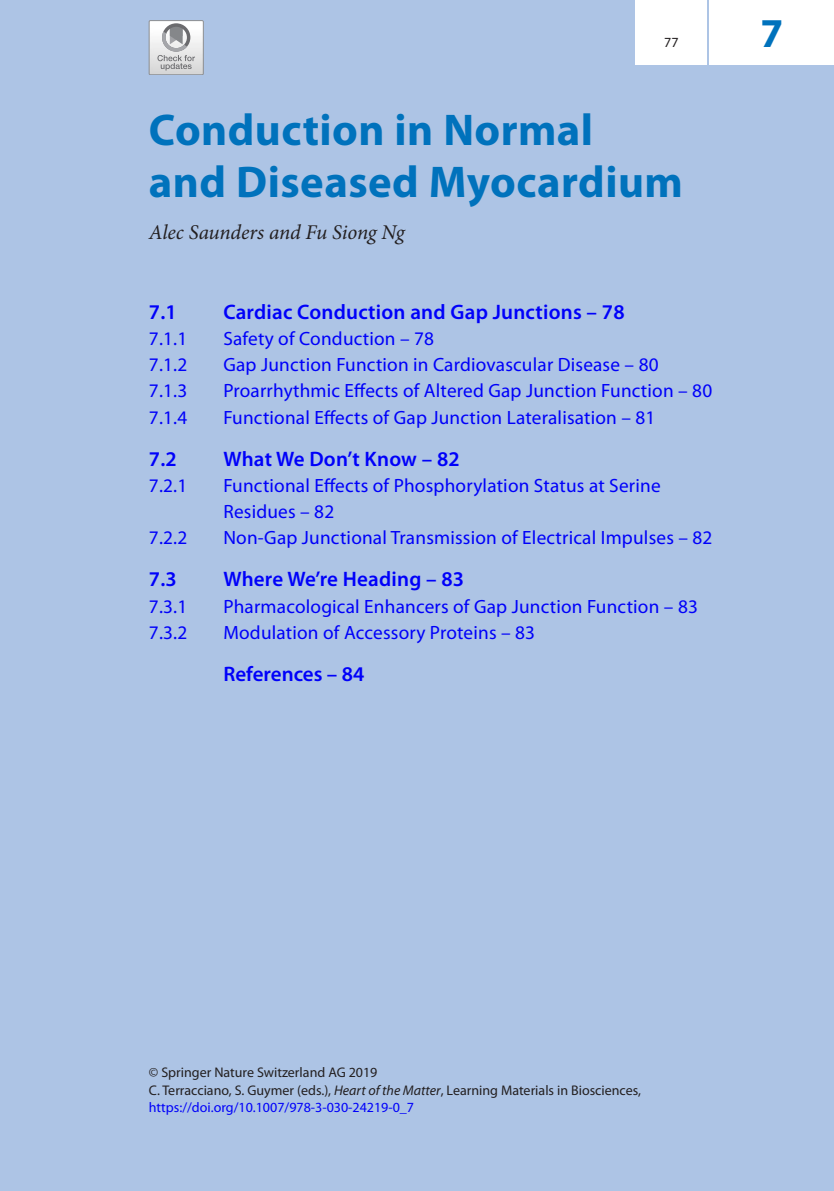
<style>
.page{position:relative;width:834px;height:1191px;background:#fff}
.page>*{position:absolute;margin:0;border:0;box-sizing:border-box;transform-origin:0 0}
.t1{font:700 44.62px/52.5px "Qttnlq Myriad Pro";letter-spacing:.01em;color:#0072bc}
.t2{font:700 41.12px "Qttnlq Myriad Pro";color:#0072bc}
.t3{font:600 21px "Jxkfmc Myriad Pro";letter-spacing:.01em;color:#0000fa}
.t4{font:italic 21px "Vbfjkp Minion Pro";letter-spacing:-.01em;color:#231f20}
.t5{font:19.25px/26.2px "Dkfwvw Myriad Pro";letter-spacing:.01em;color:#0000fa}
.t6{font:14px/17.5px "Dkfwvw Myriad Pro";color:#231f20}
.s1{font-family:"Dcmmwn Myriad Pro";font-style:italic}
.s2{color:#0000fa}
</style>
<div class="page">
<div style="left:0;top:0;width:833px;height:1191px;background:#adc4e5"></div>
<div style="left:635px;top:0;width:72px;height:64px;background:#fff"></div>
<div style="left:709px;top:0;width:124px;height:64px;background:#fff"></div>
<img style="left:151px;top:22px;width:50px;height:51px">
<div style="left:149px;top:20px;width:54px;height:55px;border:1px solid #8c8e91"></div>
<svg style="left:157px;top:23px;width:38px;height:48px;background:#c6c6c7"></svg>
<p class="t6" style="left:664px;top:33px;width:16px">77</p>
<h1 class="t1" style="left:149px;top:102px;width:535px">Conduction in Normal<br>and Diseased Myocardium</h1>
<p class="t4" style="left:149px;top:218px;width:257px">Alec Saunders and Fu Siong Ng</p>
<p class="t3" style="left:149px;top:298px;width:29px">7.1</p>
<p class="t3" style="left:223px;top:298px;width:402px">Cardiac Conduction and Gap Junctions – 78</p>
<p class="t5" style="left:149px;top:325px;width:40px">7.1.1</p>
<p class="t5" style="left:223px;top:325px;width:212px">Safety of Conduction – 78</p>
<p class="t5" style="left:149px;top:351px;width:40px">7.1.2</p>
<p class="t5" style="left:223px;top:351px;width:436px">Gap Junction Function in Cardiovascular Disease – 80</p>
<p class="t5" style="left:149px;top:377px;width:40px">7.1.3</p>
<p class="t5" style="left:223px;top:377px;width:490px">Proarrhythmic Effects of Altered Gap Junction Function – 80</p>
<p class="t5" style="left:149px;top:404px;width:40px">7.1.4</p>
<p class="t5" style="left:223px;top:404px;width:433px">Functional Effects of Gap Junction Lateralisation – 81</p>
<p class="t3" style="left:149px;top:445px;width:29px">7.2</p>
<p class="t3" style="left:223px;top:445px;width:238px">What We Don’t Know – 82</p>
<p class="t5" style="left:149px;top:472px;width:40px">7.2.1</p>
<p class="t5" style="left:223px;top:472px;width:439px">Functional Effects of Phosphorylation Status at Serine<br>Residues – 82</p>
<p class="t5" style="left:149px;top:524px;width:40px">7.2.2</p>
<p class="t5" style="left:223px;top:524px;width:490px">Non-Gap Junctional Transmission of Electrical Impulses – 82</p>
<p class="t3" style="left:149px;top:566px;width:29px">7.3</p>
<p class="t3" style="left:223px;top:566px;width:242px">Where We’re Heading – 83</p>
<p class="t5" style="left:149px;top:593px;width:40px">7.3.1</p>
<p class="t5" style="left:223px;top:593px;width:476px">Pharmacological Enhancers of Gap Junction Function – 83</p>
<p class="t5" style="left:149px;top:619px;width:40px">7.3.2</p>
<p class="t5" style="left:223px;top:619px;width:313px">Modulation of Accessory Proteins – 83</p>
<p class="t3" style="left:223px;top:660px;width:142px">References – 84</p>
<h2 class="t2" style="left:760px;top:6px;width:24px">7</h2>
<p class="t6" style="left:149px;top:1063px;width:493px">© Springer Nature Switzerland AG 2019<br>C. Terracciano, S. Guymer (eds.), <span class="s1">Heart of the Matter</span>, Learning Materials in Biosciences, <span class="s2">https://doi.org/10.1007/978-3-030-24219-0_7</span></p>
</div>
